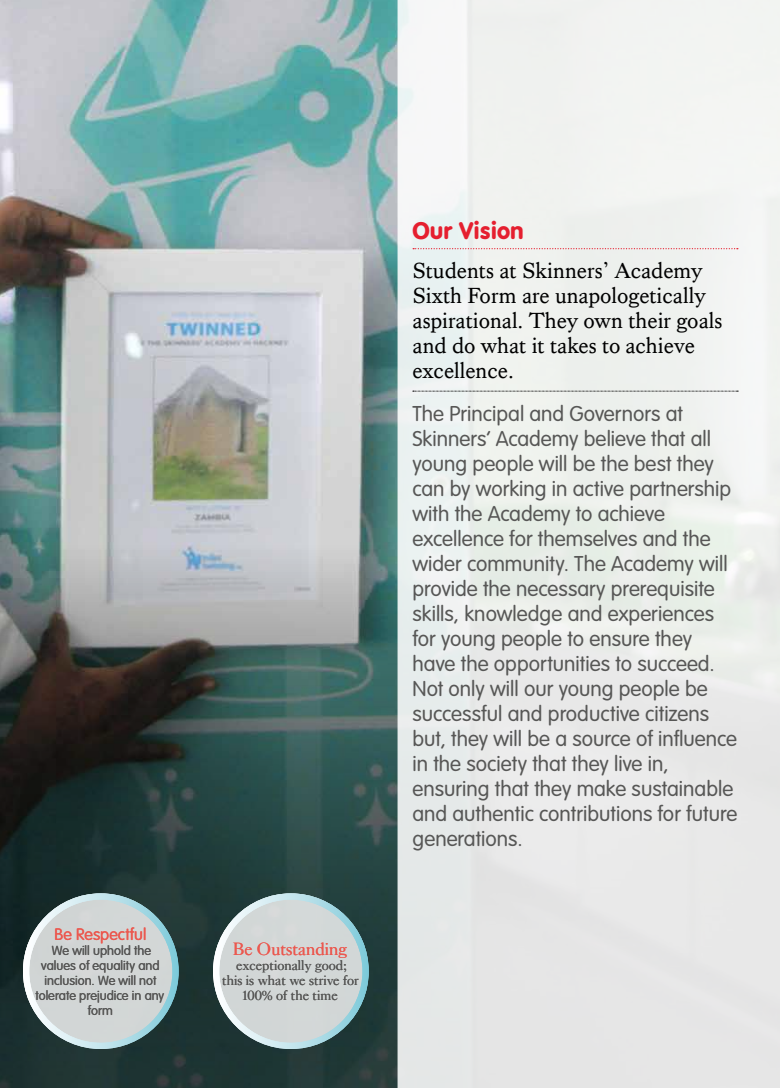
<style>
.page{position:relative;width:780px;height:1088px;background:#fff}
.page>*{position:absolute;margin:0;border:0;box-sizing:border-box;transform-origin:0 0}
.t1{font:25px "VAG Rundschrift D";color:#e51f2f}
.t2{font:300 22.5px/25px "VAG Rundschrift D";color:#575756}
.t3{font:22.5px/25px "Kings Caslon";color:#000}
.t4{font:17.5px "Kings Caslon Display";color:#eb5950}
.t5{font:300 17.5px "VAG Rundschrift D";color:#eb5950}
.t6{font:300 13.75px/15px "VAG Rundschrift D";color:#575756;text-align:center}
.t7{font:13.75px/15px "Kings Caslon Display";color:#575756;text-align:center}
</style>
<div class="page">
<img style="left:0;top:0;width:397px;height:407px">
<svg style="left:0;top:407px;width:397px;height:681px;background:#586967"></svg>
<svg style="left:23px;top:893px;width:155px;height:155px;background:#d0d7d7"></svg>
<svg style="left:213px;top:893px;width:155px;height:155px;background:#d0d8d9"></svg>
<div style="left:23px;top:893px;width:156px;height:156px;border:6px solid #fff;border-radius:50%"></div>
<div style="left:213px;top:893px;width:156px;height:156px;border:6px solid #fff;border-radius:50%"></div>
<div style="left:397px;top:0;width:383px;height:1088px;background:#ebefec"></div>
<svg style="left:413px;top:248px;width:324px;height:1px"></svg>
<svg style="left:413px;top:391px;width:325px;height:1px"></svg>
<p class="t5" style="left:55px;top:925px;width:93px">Be Respectful</p>
<p class="t6" style="left:35px;top:943px;width:130px">We will uphold the values of equality and inclusion. We will not tolerate prejudice in any form</p>
<p class="t4" style="left:233px;top:939px;width:116px">Be Outstanding</p>
<p class="t7" style="left:222px;top:958px;width:138px">exceptionally good;<br>this is what we strive for<br>100% of the time</p>
<p class="t1" style="left:412px;top:216px;width:113px">Our Vision</p>
<p class="t3" style="left:412px;top:258px;width:311px">Students at Skinners’ Academy<br>Sixth Form are unapologetically aspirational. They own their goals and do what it takes to achieve excellence.</p>
<p class="t2" style="left:412px;top:402px;width:326px">The Principal and Governors at Skinners’ Academy believe that all young people will be the best they can by working in active partnership with the Academy to achieve excellence for themselves and the wider community. The Academy will provide the necessary prerequisite skills, knowledge and experiences for young people to ensure they have the opportunities to succeed.<br>Not only will our young people be successful and productive citizens but, they will be a source of influence in the society that they live in, ensuring that they make sustainable and authentic contributions for future generations.</p>
</div>
